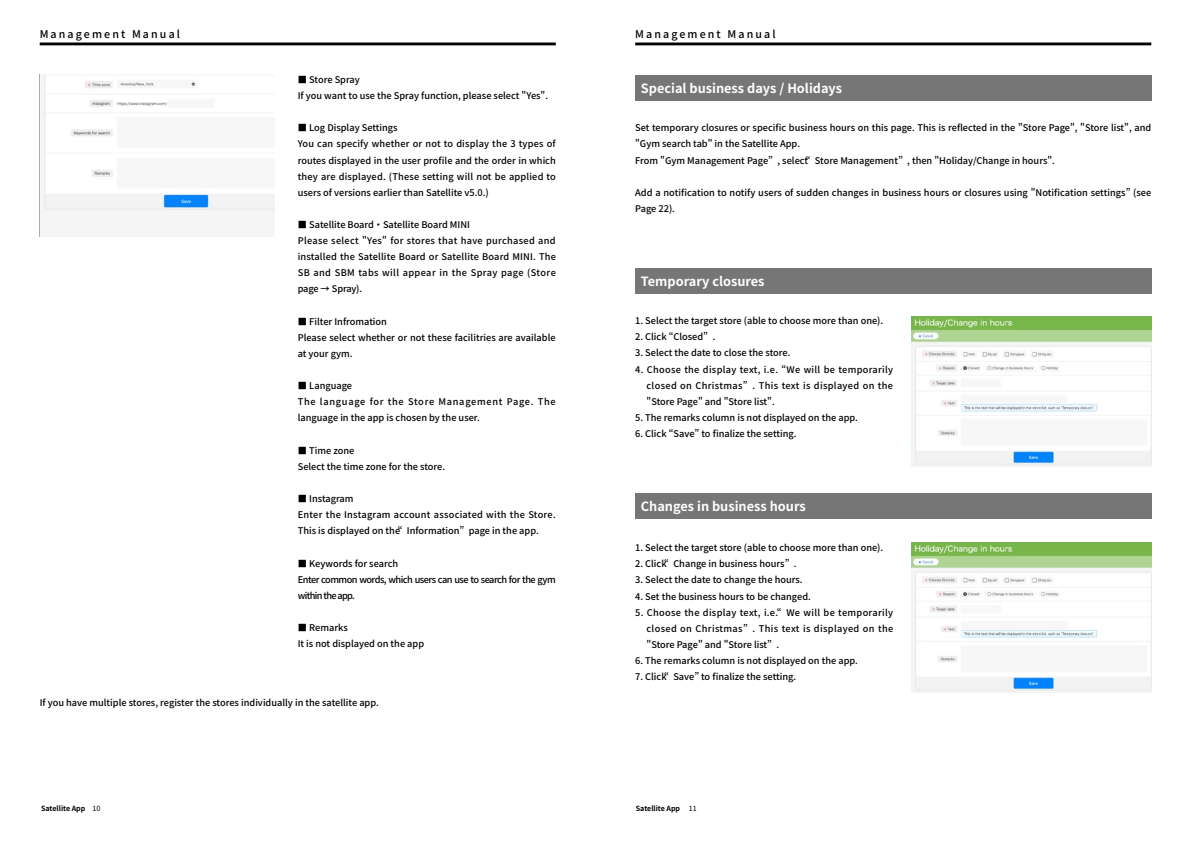
<style>
.page{position:relative;width:1191px;height:842px;background:#fff}
.page>*{position:absolute;margin:0;border:0;box-sizing:border-box;transform-origin:0 0}
.t1{font:700 12.8px "Noto Sans CJ Kjp";color:#fff}
.t2{font:500 10.6px "Noto Sans CJ Kjp";letter-spacing:.2em;color:#000}
.t3{font:500 9.2px/16.1px "Noto Sans CJ Kjp";color:#000}
.t4{font:500 9.2px/16.1px "Noto Sans CJ Kjp";letter-spacing:.02em;color:#000}
.t5{font:500 9.2px/16.1px "Noto Sans CJ Kjp";letter-spacing:-.055em;color:#000}
.t6{font:700 7.1px "Noto Sans CJ Kjp";color:#000}
.s1{font-weight:400}
</style>
<div class="page">
<div style="left:635px;top:75px;width:516px;height:26px;background:#767676"></div>
<div style="left:635px;top:268px;width:516px;height:26px;background:#767676"></div>
<img style="left:911px;top:316px;width:240px;height:150px">
<div style="left:635px;top:493px;width:516px;height:26px;background:#767676"></div>
<hr style="left:40px;top:43px;width:516px;height:2px;background:#000">
<hr style="left:635px;top:43px;width:516px;height:2px;background:#000">
<img style="left:41px;top:75px;width:233px;height:161px">
<img style="left:911px;top:542px;width:240px;height:151px">
<p class="t2" style="left:40px;top:28px;width:142px">Management Manual</p>
<p class="t2" style="left:635px;top:28px;width:142px">Management Manual</p>
<p class="t3" style="left:298px;top:72px;width:252px">■ Store Spray<br>If you want to use the Spray function, please select "Yes".</p>
<p class="t3" style="left:298px;top:120px;width:260px">■ Log Display Settings<br>You can specify whether or not to display the 3 types of routes displayed in the user profile and the order in which they are displayed. (These setting will not be applied to users of versions earlier than Satellite v5.0.)</p>
<p class="t4" style="left:298px;top:217px;width:260px">■ Satellite Board ・Satellite Board MINI<br>Please select "Yes" for stores that have purchased and installed the Satellite Board or Satellite Board MINI. The SB and SBM tabs will appear in the Spray page (Store page → Spray).</p>
<p class="t3" style="left:298px;top:313px;width:259px">■ Filter Infromation<br>Please select whether or not these facilitries are available at your gym.</p>
<p class="t3" style="left:298px;top:378px;width:259px">■ Language<br>The language for the Store Management Page. The language in the app is chosen by the user.</p>
<p class="t3" style="left:298px;top:442px;width:149px">■ Time zone<br>Select the time zone for the store.</p>
<p class="t3" style="left:298px;top:491px;width:259px">■ Instagram<br>Enter the Instagram account associated with the Store.<br>This is displayed on the “ Information” page in the app.</p>
<p class="t5" style="left:298px;top:555px;width:259px">■ Keywords for search<br>Enter common words, which users can use to search for the gym within the app.</p>
<p class="t3" style="left:298px;top:620px;width:128px">■ Remarks<br>It is not displayed on the app</p>
<p class="t3" style="left:40px;top:695px;width:341px">If you have multiple stores, register the stores individually in the satellite app.</p>
<h1 class="t1" style="left:641px;top:81px;width:203px">Special business days / Holidays</h1>
<p class="t3" style="left:635px;top:120px;width:517px">Set temporary closures or specific business hours on this page. This is reflected in the "Store Page", "Store list", and "Gym search tab" in the Satellite App.<br>From "Gym Management Page” , select “ Store Management” , then "Holiday/Change in hours".</p>
<p class="t3" style="left:635px;top:185px;width:517px">Add a notification to notify users of sudden changes in business hours or closures using "Notification settings” (see<br>Page 22).</p>
<h1 class="t1" style="left:641px;top:274px;width:125px">Temporary closures</h1>
<p class="t3" style="left:635px;top:313px;width:250px">1. Select the target store (able to choose more than one).</p>
<p class="t3" style="left:635px;top:329px;width:82px">2. Click “Closed” .</p>
<p class="t3" style="left:635px;top:345px;width:157px">3. Select the date to close the store.</p>
<p class="t3" style="left:646px;top:361px;width:248px;text-align:justify;text-indent:-11px">4. Choose the display text, i.e. “We will be temporarily closed on Christmas” . This text is displayed on the "Store Page" and "Store list".</p>
<p class="t3" style="left:635px;top:410px;width:224px">5. The remarks column is not displayed on the app.</p>
<p class="t3" style="left:635px;top:426px;width:163px">6. Click “Save” to finalize the setting.</p>
<h1 class="t1" style="left:641px;top:499px;width:166px">Changes in business hours</h1>
<p class="t3" style="left:635px;top:540px;width:250px">1. Select the target store (able to choose more than one).</p>
<p class="t3" style="left:635px;top:556px;width:163px">2. Click “ Change in business hours” .</p>
<p class="t3" style="left:635px;top:572px;width:169px">3. Select the date to change the hours.</p>
<p class="t3" style="left:635px;top:588px;width:177px">4. Set the business hours to be changed.</p>
<p class="t3" style="left:646px;top:604px;width:248px;text-align:justify;text-indent:-11px">5. Choose the display text, i.e. “ We will be temporarily closed on Christmas” . This text is displayed on the "Store Page" and "Store list” .</p>
<p class="t3" style="left:635px;top:653px;width:224px">6. The remarks column is not displayed on the app.</p>
<p class="t3" style="left:635px;top:669px;width:162px">7. Click “ Save” to finalize the setting.</p>
<p class="t6" style="left:41px;top:805px;width:61px">Satellite App <span class="s1">10</span></p>
<p class="t6" style="left:636px;top:805px;width:62px">Satellite App 　<span class="s1">11</span></p>
</div>
